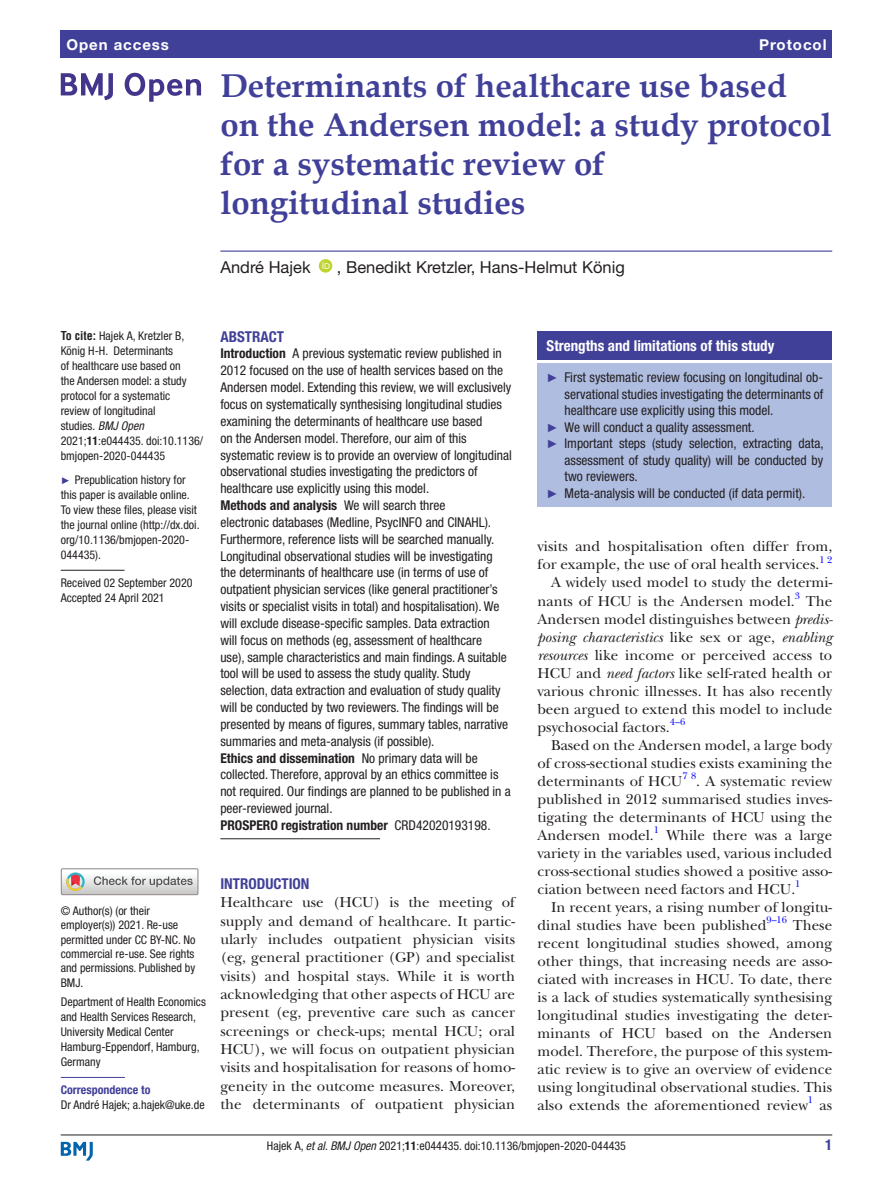
<style>
.page{position:relative;width:893px;height:1191px;background:#fff}
.page>*{position:absolute;margin:0;border:0;box-sizing:border-box;transform-origin:0 0}
.t1{font:700 33px/39px "Book Antiqua";color:#414099}
.t2{font:16.5px "Helvetica Neue LT Std";color:#231f20}
.t3{font:15px/18px "New Baskerville";color:#231f20;text-align:justify}
.t4{font:700 condensed 15px "Helvetica Neue LT Std";color:#fff}
.t5{font:700 condensed 15px "Helvetica Neue LT Std";color:#414099}
.t6{font:700 15px "Helvetica Neue LT Std";letter-spacing:.065em;color:#fff}
.t7{font:condensed 13.5px/16.8px "Helvetica Neue LT Std";color:#231f20}
.t8{font:condensed 12px/15px "Helvetica Neue LT Std";color:#231f20}
.t9{font:700 condensed 12px "Helvetica Neue LT Std";color:#414099}
.t10{font:9.9px "New Baskerville";color:#00f}
.s1{font-family:"Helvetica LT Std";font-weight:700}
.s2{font-style:italic}
.s3{font-weight:700}
.s4{font-family:"Arial";font-stretch:normal;font-size:9.75px;color:#414099}
.s5{font-family:"Arial";font-stretch:normal;font-size:12px;color:#414099}
</style>
<div class="page">
<hr style="left:61px;top:1134px;width:771px;height:1px;background:#231f20">
<svg style="left:61px;top:1141px;width:32px;height:19px"></svg>
<div style="left:61px;top:31px;width:771px;height:27px;background:#414099"></div>
<hr style="left:220px;top:250px;width:612px;height:2px;background:#414099">
<svg style="left:319px;top:259px;width:13px;height:14px"></svg>
<hr style="left:61px;top:570px;width:64px;height:1px;background:#231f20">
<hr style="left:61px;top:1077px;width:64px;height:1px;background:#414099">
<svg style="left:61px;top:73px;width:52px;height:27px"></svg>
<svg style="left:125px;top:73px;width:76px;height:29px"></svg>
<div style="left:61px;top:868px;width:138px;height:27px;border:1px solid #969090"></div>
<svg style="left:61px;top:868px;width:137px;height:26px"></svg>
<hr style="left:220px;top:838px;width:160px;height:1px;background:#231f20">
<div style="left:538px;top:331px;width:294px;height:29px;background:#414099"></div>
<div style="left:538px;top:364px;width:294px;height:143px;background:#afbde1"></div>
<p class="t6" style="left:66px;top:35px;width:104px">Open access</p>
<p class="t6" style="left:759px;top:35px;width:69px">Protocol</p>
<h1 class="t1" style="left:220px;top:66px;width:613px">Determinants of healthcare use based on the Andersen model: a study protocol for a systematic review of<br>longitudinal studies</h1>
<p class="t2" style="left:220px;top:257px;width:92px">André Hajek</p>
<p class="t2" style="left:337px;top:257px;width:289px">, Benedikt Kretzler, Hans-Helmut König</p>
<p class="t8" style="left:61px;top:328px;width:144px"><span class="s1">To cite:</span> Hajek A, Kretzler B,<br>König H-H. Determinants<br>of healthcare use based on<br>the Andersen model: a study protocol for a systematic<br>review of longitudinal<br>studies. <span class="s2">BMJ Open<br></span>2021;<span class="s3">11</span>:e044435. doi:10.1136/ bmjopen-2020-044435</p>
<p class="t8" style="left:61px;top:472px;width:140px"><span class="s4">►</span> Prepublication history for this paper is available online.<br>To view these files, please visit the journal online (http://dx.doi. org/10.1136/bmjopen-2020-<br>044435).</p>
<p class="t8" style="left:61px;top:575px;width:133px">Received 02 September 2020<br>Accepted 24 April 2021</p>
<p class="t8" style="left:61px;top:903px;width:136px;line-height:14.4px">© Author(s) (or their employer(s)) 2021. Re-use permitted under CC BY-NC. No commercial re-use. See rights and permissions. Published by<br>BMJ.</p>
<p class="t8" style="left:61px;top:994px;width:147px">Department of Health Economics and Health Services Research,<br>University Medical Center<br>Hamburg-Eppendorf, Hamburg,<br>Germany</p>
<p class="t9" style="left:61px;top:1082px;width:91px">Correspondence to</p>
<p class="t8" style="left:61px;top:1097px;width:145px">Dr André Hajek; a.hajek@uke.de</p>
<p class="t5" style="left:220px;top:327px;width:65px">ABSTRACT</p>
<p class="t7" style="left:220px;top:345px;width:293px"><span class="s3">Introduction</span> A previous systematic review published in 2012 focused on the use of health services based on the Andersen model. Extending this review, we will exclusively focus on systematically synthesising longitudinal studies examining the determinants of healthcare use based<br>on the Andersen model. Therefore, our aim of this systematic review is to provide an overview of longitudinal observational studies investigating the predictors of healthcare use explicitly using this model.<br><span class="s3">Methods and analysis</span> We will search three<br>electronic databases (Medline, PsycINFO and CINAHL).<br>Furthermore, reference lists will be searched manually.<br>Longitudinal observational studies will be investigating the determinants of healthcare use (in terms of use of outpatient physician services (like general practitioner’s visits or specialist visits in total) and hospitalisation). We will exclude disease-specific samples. Data extraction<br>will focus on methods (eg, assessment of healthcare<br>use), sample characteristics and main findings. A suitable tool will be used to assess the study quality. Study selection, data extraction and evaluation of study quality will be conducted by two reviewers. The findings will be presented by means of figures, summary tables, narrative summaries and meta-analysis (if possible).<br><span class="s3">Ethics and dissemination</span> No primary data will be collected. Therefore, approval by an ethics committee is not required. Our findings are planned to be published in a peer-reviewed journal.<br><span class="s3">PROSPERO registration number</span> CRD42020193198.</p>
<p class="t5" style="left:220px;top:874px;width:91px">INTRODUCTION</p>
<p class="t3" style="left:220px;top:893px;width:296px">Healthcare use (HCU) is the meeting of supply and demand of healthcare. It partic&shy;ularly includes outpatient physician visits (eg, general practitioner (GP) and specialist visits) and hospital stays. While it is worth acknowledging that other aspects of HCU are present (eg, preventive care such as cancer screenings or check-ups; mental HCU; oral HCU), we will focus on outpatient physician visits and hospitalisation for reasons of homo&shy;geneity in the outcome measures. Moreover, the determinants of outpatient physician</p>
<p class="t4" style="left:547px;top:336px;width:229px">Strengths and limitations of this study</p>
<p class="t7" style="left:547px;top:369px;width:278px"><span class="s5">►</span> First systematic review focusing on longitudinal ob-</p>
<p class="t7" style="left:565px;top:385px;width:260px">servational studies investigating the determinants of</p>
<p class="t7" style="left:565px;top:402px;width:210px">healthcare use explicitly using this model.</p>
<p class="t7" style="left:547px;top:418px;width:210px"><span class="s5">►</span> We will conduct a quality assessment.</p>
<p class="t7" style="left:547px;top:435px;width:279px"><span class="s5">►</span> Important steps (study selection, extracting data,</p>
<p class="t7" style="left:565px;top:451px;width:260px">assessment of study quality) will be conducted by</p>
<p class="t7" style="left:565px;top:468px;width:75px">two reviewers.</p>
<p class="t7" style="left:547px;top:484px;width:260px"><span class="s5">►</span> Meta-analysis will be conducted (if data permit).</p>
<p class="t3" style="left:538px;top:537px;width:296px">visits and hospitalisation often differ from,</p>
<p class="t3" style="left:538px;top:556px;width:296px">for example, the use of oral health services.<sup>1</sup> <sup>2</sup></p>
<p class="t3" style="left:551px;top:574px;width:283px">A widely used model to study the determi-</p>
<p class="t3" style="left:538px;top:592px;width:259px">nants of HCU is the Andersen model.</p>
<p class="t10" style="left:795px;top:590px;width:7px">3</p>
<p class="t3" style="left:538px;top:592px;width:297px;text-indent:268px">The Andersen model distinguishes between <span class="s2">predis&shy;posing characteristics</span> like sex or age, <span class="s2">enabling resources</span> like income or perceived access to HCU and <span class="s2">need factors</span> like self-rated health or various chronic illnesses. It has also recently been argued to extend this model to include psychosocial factors.</p>
<p class="t10" style="left:670px;top:716px;width:17px">4–6</p>
<p class="t3" style="left:538px;top:736px;width:296px;text-indent:14px">Based on the Andersen model, a large body of cross-sectional studies exists examining the determinants of HCU</p>
<p class="t10" style="left:682px;top:770px;width:15px">7 8</p>
<p class="t3" style="left:538px;top:772px;width:296px;text-indent:159px">. A systematic review published in 2012 summarised studies inves&shy;tigating the determinants of HCU using the Andersen model.</p>
<p class="t10" style="left:654px;top:824px;width:7px">1</p>
<p class="t3" style="left:538px;top:826px;width:296px;text-indent:129px">While there was a large variety in the variables used, various included cross-sectional studies showed a positive asso&shy;ciation between need factors and HCU.</p>
<p class="t10" style="left:795px;top:878px;width:7px">1</p>
<p class="t3" style="left:538px;top:898px;width:296px;text-indent:14px">In recent years, a rising number of longitu&shy;dinal studies have been published</p>
<p class="t10" style="left:766px;top:914px;width:22px">9–16</p>
<p class="t3" style="left:538px;top:916px;width:296px;text-indent:255px">These recent longitudinal studies showed, among other things, that increasing needs are asso&shy;ciated with increases in HCU. To date, there is a lack of studies systematically synthesising longitudinal studies investigating the deter&shy;minants of HCU based on the Andersen model. Therefore, the purpose of this system&shy;atic review is to give an overview of evidence using longitudinal observational studies. This also extends the aforementioned review<sup>1</sup> as</p>
<p class="t8" style="left:267px;top:1137px;width:361px">Hajek A, <span class="s2">et al</span>. <span class="s2">BMJ Open</span> 2021;<span class="s3">11</span>:e044435. doi:10.1136/bmjopen-2020-044435</p>
<p class="t5" style="left:825px;top:1135px;width:9px">1</p>
</div>
